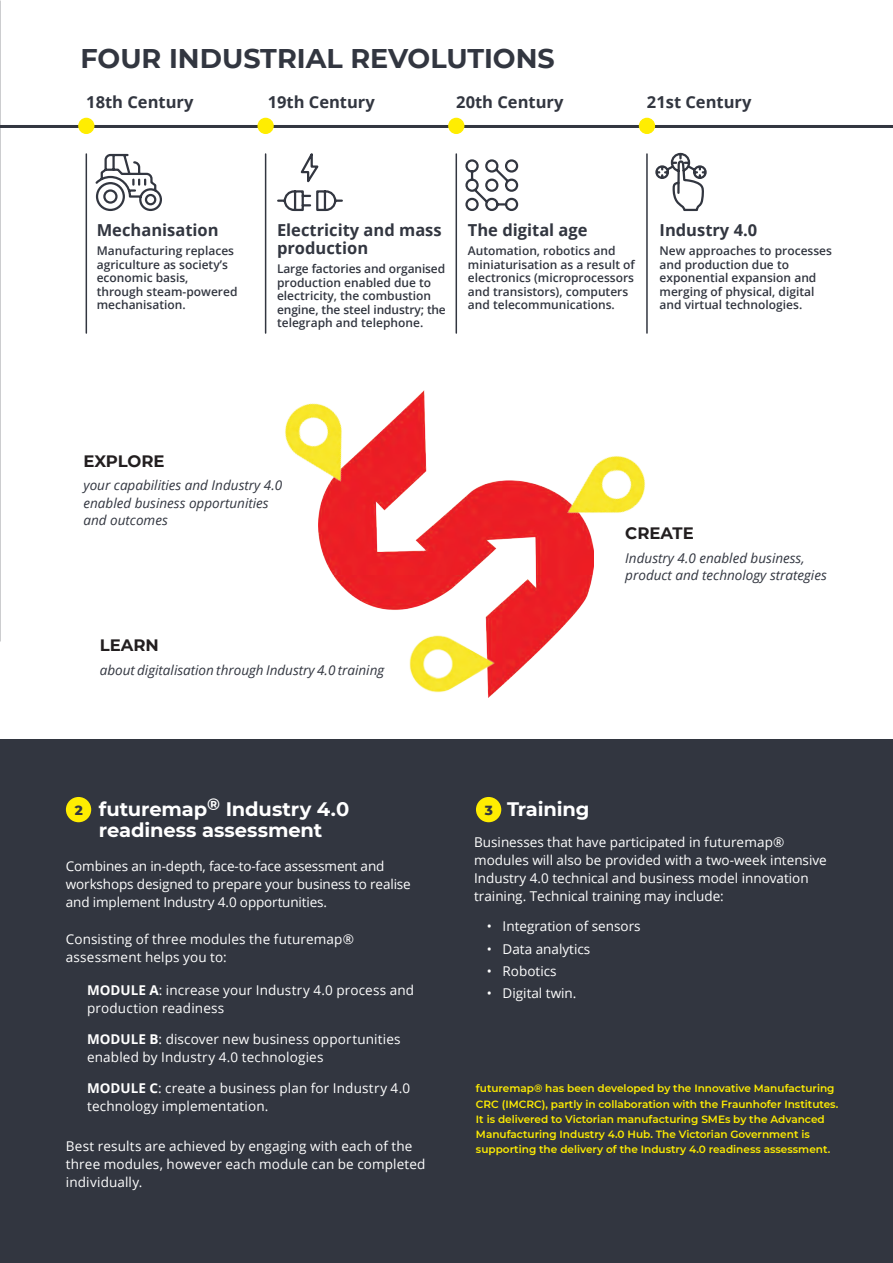
<style>
.page{position:relative;width:893px;height:1263px;background:#fff}
.page>*{position:absolute;margin:0;border:0;box-sizing:border-box;transform-origin:0 0}
.t1{font:700 27px "Montserrat";color:#323640}
.t2{font:700 19.5px "Montserrat";letter-spacing:-.005em;color:#fff}
.t3{font:700 16.5px/18px "Open Sans";color:#323640}
.t4{font:700 16.5px "Montserrat";color:#231f20}
.t5{font:13.5px/18px "Open Sans";color:#fff}
.t6{font:italic 13.5px/17.2px "Open Sans";color:#323640}
.t7{font:800 13.5px "Montserrat";color:#323640}
.t8{font:600 12px/13.5px "Open Sans";color:#323640}
.t9{font:600 10.5px/15px "Montserrat";color:#ffed01}
.s1{font-weight:700}
</style>
<div class="page">
<img style="left:319px;top:391px;width:275px;height:299px">
<div style="left:0;top:740px;width:893px;height:523px;background:#323640"></div>
<hr style="left:0;top:125px;width:893px;height:3px;background:#323640">
<div style="left:79px;top:118px;width:15px;height:15px;background:#ffed01;border-radius:50%"></div>
<div style="left:78px;top:118px;width:16px;height:16px;border:2px solid #ffed01;border-radius:50%"></div>
<div style="left:258px;top:118px;width:15px;height:15px;background:#ffed01;border-radius:50%"></div>
<div style="left:257px;top:118px;width:17px;height:16px;border:2px solid #ffed01;border-radius:50%"></div>
<div style="left:449px;top:118px;width:15px;height:15px;background:#ffed01;border-radius:50%"></div>
<div style="left:448px;top:118px;width:16px;height:16px;border:2px solid #ffed01;border-radius:50%"></div>
<div style="left:640px;top:118px;width:14px;height:15px;background:#ffed01;border-radius:50%"></div>
<div style="left:639px;top:118px;width:16px;height:16px;border:2px solid #ffed01;border-radius:50%"></div>
<svg style="left:95px;top:153px;width:67px;height:58px"></svg>
<hr style="left:86px;top:154px;width:1px;height:179px;background:#323640">
<hr style="left:265px;top:154px;width:1px;height:179px;background:#323640">
<hr style="left:456px;top:154px;width:1px;height:179px;background:#323640">
<hr style="left:646px;top:154px;width:2px;height:179px;background:#323640">
<svg style="left:277px;top:152px;width:430px;height:76px"></svg>
<div style="left:66px;top:797px;width:25px;height:25px;background:#ffed01;border-radius:50%"></div>
<div style="left:476px;top:797px;width:25px;height:25px;background:#ffed01;border-radius:50%"></div>
<img style="left:285px;top:391px;width:94px;height:113px">
<img style="left:543px;top:431px;width:102px;height:119px">
<img style="left:408px;top:618px;width:89px;height:80px">
<h1 class="t1" style="left:80px;top:39px;width:476px">FOUR INDUSTRIAL REVOLUTIONS</h1>
<p class="t3" style="left:86px;top:92px;width:109px">18th Century</p>
<p class="t3" style="left:268px;top:92px;width:109px">19th Century</p>
<p class="t3" style="left:456px;top:92px;width:109px">20th Century</p>
<p class="t3" style="left:647px;top:92px;width:106px">21st Century</p>
<p class="t3" style="left:97px;top:220px;width:123px">Mechanisation</p>
<p class="t8" style="left:97px;top:244px;width:142px">Manufacturing replaces agriculture as society’s economic basis, through steam-powered mechanisation.</p>
<p class="t3" style="left:277px;top:220px;width:166px">Electricity and mass production</p>
<p class="t8" style="left:277px;top:262px;width:170px">Large factories and organised production enabled due to electricity, the combustion engine, the steel industry; the telegraph and telephone.</p>
<p class="t3" style="left:468px;top:220px;width:121px">The digital age</p>
<p class="t8" style="left:468px;top:244px;width:168px">Automation, robotics and miniaturisation as a result of electronics (microprocessors and transistors), computers and telecommunications.</p>
<p class="t3" style="left:659px;top:220px;width:99px">Industry 4.0</p>
<p class="t8" style="left:659px;top:244px;width:174px">New approaches to processes and production due to exponential expansion and merging of physical, digital and virtual technologies.</p>
<p class="t4" style="left:83px;top:449px;width:83px">EXPLORE</p>
<p class="t6" style="left:83px;top:476px;width:200px">your capabilities and Industry 4.0 enabled business opportunities and outcomes</p>
<p class="t4" style="left:100px;top:633px;width:61px">LEARN</p>
<p class="t6" style="left:100px;top:661px;width:286px">about digitalisation through Industry 4.0 training</p>
<p class="t4" style="left:625px;top:522px;width:70px">CREATE</p>
<p class="t6" style="left:625px;top:549px;width:203px">Industry 4.0 enabled business, product and technology strategies</p>
<h2 class="t2" style="left:99px;top:795px;width:252px">futuremap<sup>®</sup> Industry 4.0</h2>
<h2 class="t2" style="left:507px;top:795px;width:84px">Training</h2>
<p class="t5" style="left:474px;top:832px;width:354px">Businesses that have participated in futuremap® modules will also be provided with a two-week intensive Industry 4.0 technical and business model innovation training. Technical training may include:</p>
<p class="t5" style="left:487px;top:917px;width:155px">• Integration of sensors</p>
<p class="t5" style="left:487px;top:939px;width:105px">• Data analytics</p>
<p class="t5" style="left:487px;top:961px;width:71px">• Robotics</p>
<p class="t5" style="left:487px;top:984px;width:91px">• Digital twin.</p>
<p class="t7" style="left:75px;top:800px;width:10px">2</p>
<p class="t7" style="left:485px;top:800px;width:10px">3</p>
<h2 class="t2" style="left:99px;top:816px;width:225px">readiness assessment</h2>
<p class="t5" style="left:66px;top:857px;width:346px">Combines an in-depth, face-to-face assessment and workshops designed to prepare your business to realise and implement Industry 4.0 opportunities.</p>
<p class="t5" style="left:66px;top:930px;width:290px">Consisting of three modules the futuremap® assessment helps you to:</p>
<p class="t5" style="left:87px;top:981px;width:328px"><span class="s1">MODULE A</span>: increase your Industry 4.0 process and production readiness</p>
<p class="t5" style="left:87px;top:1029px;width:315px"><span class="s1">MODULE B</span>: discover new business opportunities enabled by Industry 4.0 technologies</p>
<p class="t5" style="left:87px;top:1078px;width:324px"><span class="s1">MODULE C</span>: create a business plan for Industry 4.0 technology implementation.</p>
<p class="t5" style="left:66px;top:1136px;width:361px">Best results are achieved by engaging with each of the three modules, however each module can be completed individually.</p>
<p class="t9" style="left:476px;top:1081px;width:364px">futuremap® has been developed by the Innovative Manufacturing CRC (IMCRC), partly in collaboration with the Fraunhofer Institutes.<br>It is delivered to Victorian manufacturing SMEs by the Advanced Manufacturing Industry 4.0 Hub. The Victorian Government is supporting the delivery of the Industry 4.0 readiness assessment.</p>
</div>
